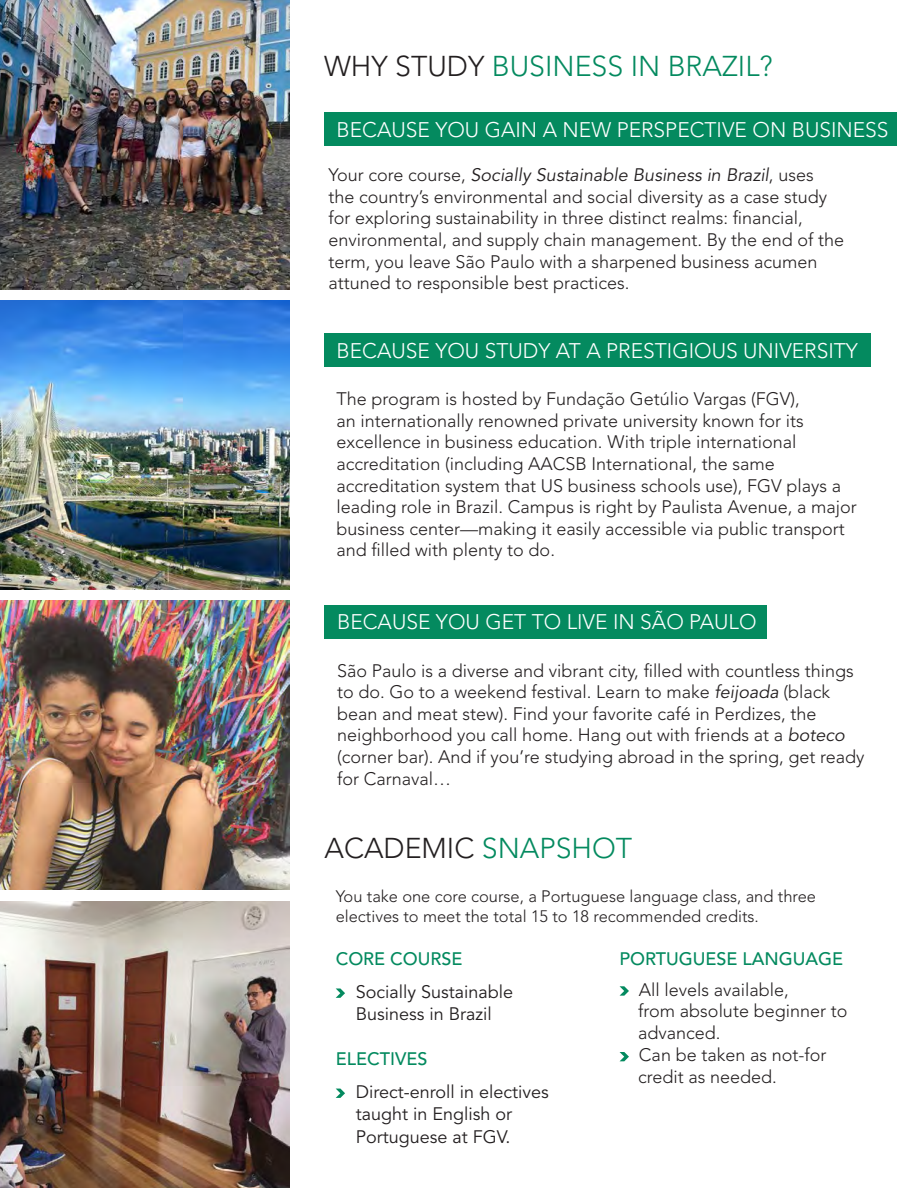
<style>
.page{position:relative;width:918px;height:1188px;background:#fff}
.page>*{position:absolute;margin:0;border:0;box-sizing:border-box;transform-origin:0 0}
.t1{font:300 28.5px "Avenir LT Std";color:#048a5f}
.t2{font:300 28.5px "Avenir LT Std";color:#231f20}
.t3{font:300 21px "Avenir LT Std";color:#fff}
.t4{font:300 18px/21.6px "Avenir LT Std";color:#231f20}
.hanging_indent{font:18px/22.5px "Avenir LT Std";color:#231f20}
.hanging_indent-2{font:500 18px "Avenir LT Std";color:#048a5f}
.t5{font:300 16.5px/19.8px "Avenir LT Std";color:#231f20}
.s1{color:#231f20}
.s2{font-weight:400;font-style:italic}
.s3{color:#048a5f}
</style>
<div class="page">
<img style="left:0;top:0;width:289px;height:289px">
<img style="left:0;top:300px;width:289px;height:290px">
<img style="left:0;top:600px;width:289px;height:290px">
<img style="left:0;top:902px;width:289px;height:286px">
<div style="left:324px;top:333px;width:547px;height:33px;background:#048a5f"></div>
<div style="left:325px;top:605px;width:442px;height:33px;background:#048a5f"></div>
<svg style="left:336px;top:988px;width:9px;height:10px"></svg>
<svg style="left:336px;top:1089px;width:9px;height:9px"></svg>
<svg style="left:620px;top:986px;width:9px;height:10px"></svg>
<svg style="left:620px;top:1052px;width:9px;height:9px"></svg>
<div style="left:324px;top:112px;width:572px;height:34px;background:#048a5f"></div>
<p class="t1" style="left:324px;top:49px;width:450px"><span class="s1">WHY STUDY</span> BUSINESS IN BRAZIL?</p>
<p class="t3" style="left:337px;top:117px;width:554px">BECAUSE YOU GAIN A NEW PERSPECTIVE ON BUSINESS</p>
<p class="t4" style="left:328px;top:164px;width:517px">Your core course, <span class="s2">Socially Sustainable Business in Brazil</span>, uses the country’s environmental and social diversity as a case study for exploring sustainability in three distinct realms: financial, environmental, and supply chain management. By the end of the term, you leave São Paulo with a sharpened business acumen attuned to responsible best practices.</p>
<p class="t3" style="left:337px;top:338px;width:523px">BECAUSE YOU STUDY AT A PRESTIGIOUS UNIVERSITY</p>
<p class="t4" style="left:337px;top:388px;width:522px">The program is hosted by Fundação Getúlio Vargas (FGV),<br>an internationally renowned private university known for its excellence in business education. With triple international accreditation (including AACSB International, the same accreditation system that US business schools use), FGV plays a leading role in Brazil. Campus is right by Paulista Avenue, a major business center—making it easily accessible via public transport and filled with plenty to do.</p>
<p class="t3" style="left:337px;top:610px;width:421px">BECAUSE YOU GET TO LIVE IN SÃO PAULO</p>
<p class="t4" style="left:337px;top:660px;width:529px">São Paulo is a diverse and vibrant city, filled with countless things to do. Go to a weekend festival. Learn to make <span class="s2">feijoada</span> (black bean and meat stew). Find your favorite café in Perdizes, the neighborhood you call home. Hang out with friends at a <span class="s2">boteco </span>(corner bar). And if you’re studying abroad in the spring, get ready for Carnaval…</p>
<p class="t2" style="left:324px;top:832px;width:309px">ACADEMIC <span class="s3">SNAPSHOT</span></p>
<p class="t5" style="left:336px;top:887px;width:482px">You take one core course, a Portuguese language class, and three electives to meet the total 15 to 18 recommended credits.</p>
<p class="hanging_indent-2" style="left:336px;top:948px;width:128px">CORE COURSE</p>
<p class="hanging_indent-2" style="left:620px;top:948px;width:225px">PORTUGUESE LANGUAGE</p>
<p class="hanging_indent" style="left:356px;top:981px;width:159px">Socially Sustainable<br>Business in Brazil</p>
<p class="hanging_indent-2" style="left:336px;top:1048px;width:93px">ELECTIVES</p>
<p class="hanging_indent" style="left:356px;top:1081px;width:194px">Direct-enroll in electives taught in English or<br>Portuguese at FGV.</p>
<p class="t4" style="left:638px;top:979px;width:211px">All levels available,<br>from absolute beginner to advanced.</p>
<p class="t4" style="left:638px;top:1044px;width:190px">Can be taken as not-for credit as needed.</p>
</div>
